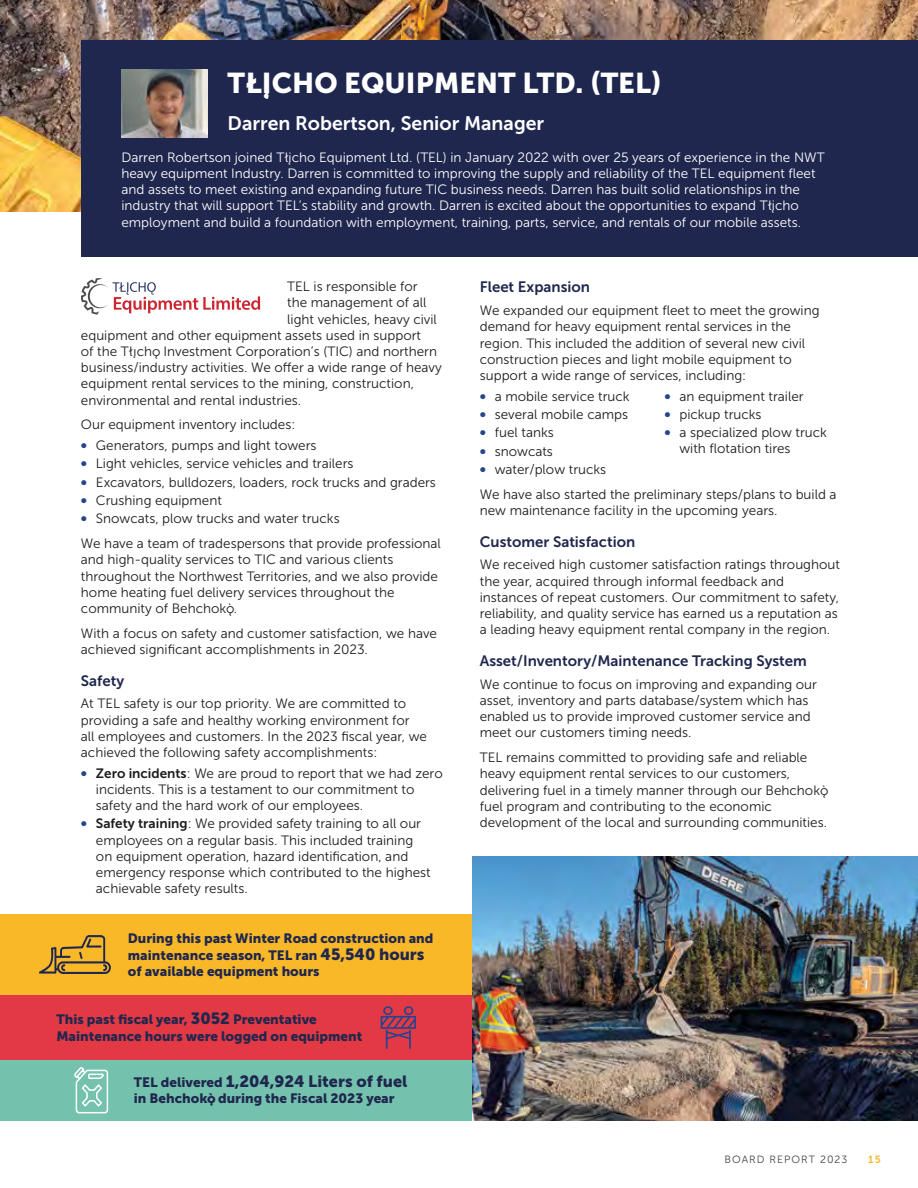
<style>
.page{position:relative;width:918px;height:1188px;background:#fff}
.page>*{position:absolute;margin:0;border:0;box-sizing:border-box;transform-origin:0 0}
.Section_Heading{font:28.5px "Museo Sans 900";color:#fff}
.Section_Author{font:19.5px "Museo Sans 700";color:#fff}
.Body_Copy{font:16.2px "Museo Sans 900";color:#20274e}
.Subtitle{font:15px "Museo Sans 700";color:#20274e}
.Body_Copy-2{font:13.5px/16.2px "Museo Sans 300";color:#1c1c1a}
.Body_Copy-3{font:13.5px/16.2px "Museo Sans 300";color:#fff}
.Body_Copy-4{font:13.5px/16.2px "Museo Sans 900";color:#20274e}
.t1{font:10.5px "Museo Sans 300";letter-spacing:.1em;color:#414141}
.t2{font:10.5px "Museo Sans 700";color:#f9b828}
.s1{font-size:9.75px}
.s2{font-family:"Museo Sans 700";font-size:15px;color:#25458d}
.s3{font-family:"Museo Sans 700"}
.s4{font-size:16.2px}
.s5{font-size:13.5px}
</style>
<div class="page">
<img style="left:0;top:0;width:918px;height:212px">
<div style="left:81px;top:41px;width:837px;height:216px;background:#20274e"></div>
<img style="left:121px;top:69px;width:86px;height:69px">
<div style="left:0;top:914px;width:472px;height:81px;background:#f9b828"></div>
<svg style="left:39px;top:935px;width:72px;height:39px"></svg>
<div style="left:0;top:995px;width:472px;height:65px;background:#e23944"></div>
<svg style="left:381px;top:1006px;width:35px;height:43px"></svg>
<div style="left:0;top:1060px;width:472px;height:61px;background:#74c2ad"></div>
<svg style="left:74px;top:1067px;width:35px;height:47px"></svg>
<img style="left:472px;top:856px;width:446px;height:265px">
<svg style="left:81px;top:278px;width:179px;height:37px"></svg>
<p class="Section_Heading" style="left:228px;top:67px;width:436px">TŁĮCHO EQUIPMENT LTD. (TEL)</p>
<p class="Section_Author" style="left:228px;top:113px;width:318px">Darren Robertson, Senior Manager</p>
<p class="Body_Copy-3" style="left:121px;top:149px;width:705px">Darren Robertson joined Tłįcho Equipment Ltd. (TEL) in January 2022 with over 25 years of experience in the NWT heavy equipment Industry. Darren is committed to improving the supply and reliability of the TEL equipment fleet and assets to meet existing and expanding future TIC business needs. Darren has built solid relationships in the industry that will support TEL’s stability and growth. Darren is excited about the opportunities to expand Tłįcho employment and build a foundation with employment, training, parts, service, and rentals of our mobile assets.</p>
<p class="Body_Copy-2" style="left:287px;top:278px;width:132px">TEL is responsible for</p>
<p class="Body_Copy-2" style="left:287px;top:295px;width:141px">the management of all</p>
<p class="Body_Copy-2" style="left:287px;top:311px;width:151px">light vehicles, heavy civil</p>
<p class="Body_Copy-2" style="left:81px;top:327px;width:342px">equipment and other equipment assets used in support</p>
<p class="Body_Copy-2" style="left:81px;top:343px;width:358px">of the Tł<span class="s1">Į</span>cho˛ Investment Corporation’s (TIC) and northern</p>
<p class="Body_Copy-2" style="left:81px;top:359px;width:362px">business/industry activities. We offer a wide range of heavy</p>
<p class="Body_Copy-2" style="left:81px;top:376px;width:334px">equipment rental services to the mining, construction,</p>
<p class="Body_Copy-2" style="left:81px;top:392px;width:222px">environmental and rental industries.</p>
<p class="Body_Copy-2" style="left:81px;top:417px;width:216px">Our equipment inventory includes:</p>
<p class="Body_Copy-2" style="left:81px;top:437px;width:237px"><span class="s2">•</span> Generators, pumps and light towers</p>
<p class="Body_Copy-2" style="left:81px;top:456px;width:274px"><span class="s2">•</span> Light vehicles, service vehicles and trailers</p>
<p class="Body_Copy-2" style="left:81px;top:474px;width:356px"><span class="s2">•</span> Excavators, bulldozers, loaders, rock trucks and graders</p>
<p class="Body_Copy-2" style="left:81px;top:492px;width:142px"><span class="s2">•</span> Crushing equipment</p>
<p class="Body_Copy-2" style="left:81px;top:511px;width:260px"><span class="s2">•</span> Snowcats, plow trucks and water trucks</p>
<p class="Body_Copy-2" style="left:81px;top:536px;width:361px">We have a team of tradespersons that provide professional and high-quality services to TIC and various clients throughout the Northwest Territories, and we also provide home heating fuel delivery services throughout the community of Behchokò˛.</p>
<p class="Body_Copy-2" style="left:81px;top:625px;width:358px">With a focus on safety and customer satisfaction, we have achieved significant accomplishments in 2023.</p>
<p class="Subtitle" style="left:81px;top:672px;width:45px">Safety</p>
<p class="Body_Copy-2" style="left:81px;top:696px;width:347px">At TEL safety is our top priority. We are committed to providing a safe and healthy working environment for<br>all employees and customers. In the 2023 fiscal year, we achieved the following safety accomplishments:</p>
<p class="Body_Copy-2" style="left:96px;top:765px;width:348px;text-indent:-15px"><span class="s2">•</span> <span class="s3">Zero incidents</span>: We are proud to report that we had zero incidents. This is a testament to our commitment to safety and the hard work of our employees.</p>
<p class="Body_Copy-2" style="left:96px;top:816px;width:336px;text-indent:-15px"><span class="s2">•</span> <span class="s3">Safety training</span>: We provided safety training to all our employees on a regular basis. This included training on equipment operation, hazard identification, and emergency response which contributed to the highest achievable safety results.</p>
<p class="Body_Copy-4" style="left:128px;top:931px;width:307px">During this past Winter Road construction and maintenance season, TEL ran <span class="s4">45,540 hours </span>of available equipment hours</p>
<p class="Body_Copy-4" style="left:56px;top:1012px;width:307px">This past fiscal year, <span class="s4">3052</span> Preventative<br>Maintenance hours were logged on equipment</p>
<p class="Body_Copy" style="left:134px;top:1072px;width:275px"><span class="s5">TEL delivered</span> 1,204,924 Liters of fuel</p>
<p class="Body_Copy-4" style="left:134px;top:1090px;width:262px">in Behchokò˛ during the Fiscal 2023 year</p>
<p class="Subtitle" style="left:480px;top:279px;width:112px">Fleet Expansion</p>
<p class="Body_Copy-2" style="left:480px;top:303px;width:341px">We expanded our equipment fleet to meet the growing demand for heavy equipment rental services in the region. This included the addition of several new civil construction pieces and light mobile equipment to support a wide range of services, including:</p>
<p class="Body_Copy-2" style="left:480px;top:388px;width:151px"><span class="s2">•</span> a mobile service truck</p>
<p class="Body_Copy-2" style="left:480px;top:406px;width:150px"><span class="s2">•</span> several mobile camps</p>
<p class="Body_Copy-2" style="left:480px;top:425px;width:75px"><span class="s2">•</span> fuel tanks</p>
<p class="Body_Copy-2" style="left:480px;top:443px;width:75px"><span class="s2">•</span> snowcats</p>
<p class="Body_Copy-2" style="left:480px;top:461px;width:128px"><span class="s2">•</span> water/plow trucks</p>
<p class="Body_Copy-2" style="left:664px;top:388px;width:141px"><span class="s2">•</span> an equipment trailer</p>
<p class="Body_Copy-2" style="left:664px;top:406px;width:99px"><span class="s2">•</span> pickup trucks</p>
<p class="Body_Copy-2" style="left:679px;top:425px;width:149px;text-indent:-15px"><span class="s2">•</span> a specialized plow truck with flotation tires</p>
<p class="Body_Copy-2" style="left:480px;top:486px;width:358px">We have also started the preliminary steps/plans to build a new maintenance facility in the upcoming years.</p>
<p class="Subtitle" style="left:480px;top:533px;width:157px">Customer Satisfaction</p>
<p class="Body_Copy-2" style="left:480px;top:557px;width:362px">We received high customer satisfaction ratings throughout the year, acquired through informal feedback and instances of repeat customers. Our commitment to safety, reliability, and quality service has earned us a reputation as a leading heavy equipment rental company in the region.</p>
<p class="Subtitle" style="left:480px;top:652px;width:329px">Asset/Inventory/Maintenance Tracking System</p>
<p class="Body_Copy-2" style="left:480px;top:676px;width:339px">We continue to focus on improving and expanding our asset, inventory and parts database/system which has enabled us to provide improved customer service and meet our customers timing needs.</p>
<p class="Body_Copy-2" style="left:480px;top:749px;width:350px">TEL remains committed to providing safe and reliable heavy equipment rental services to our customers, delivering fuel in a timely manner through our Behchokò˛ fuel program and contributing to the economic development of the local and surrounding communities.</p>
<p class="t1" style="left:724px;top:1153px;width:125px">BOARD REPORT 2023</p>
<p class="t2" style="left:868px;top:1153px;width:14px">15</p>
</div>
